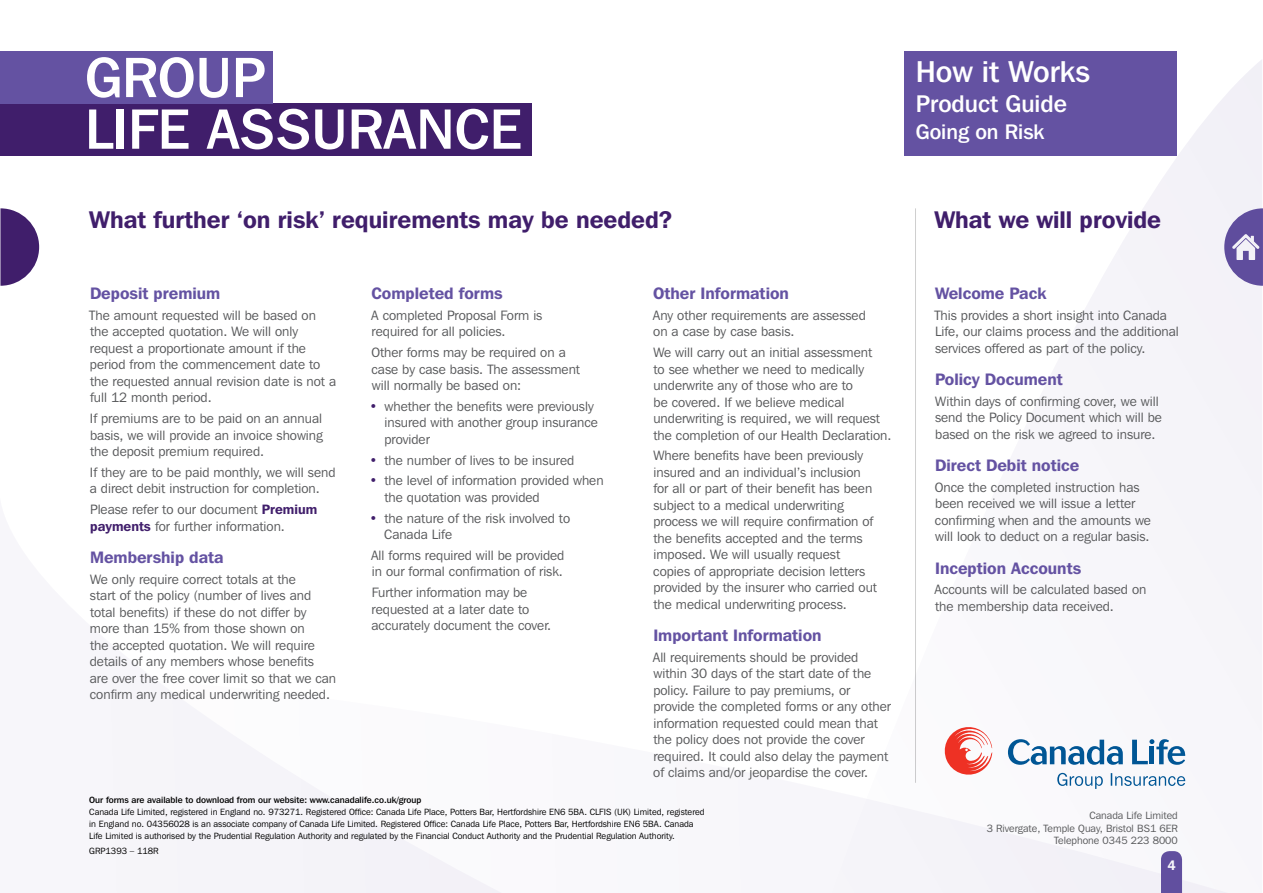
<style>
.page{position:relative;width:1263px;height:893px;background:#fff}
.page>*{position:absolute;margin:0;border:0;box-sizing:border-box;transform-origin:0 0}
.t1{font:500 56.55px "Franklin Gothic IT Cby BT";color:#fff}
.t2{font:500 30px "Franklin Gothic IT Cby BT";color:#fff}
.t3{font:600 24px "Franklin Gothic IT Cby BT";color:#401e6b}
.t4{font:500 24px "Franklin Gothic IT Cby BT";color:#fff}
.t5{font:500 21px "Franklin Gothic IT Cby BT";color:#fff}
.t6{font:600 16.5px "Franklin Gothic IT Cby BT";color:#6452a2}
.t7{font:13.5px/16.5px "Franklin Gothic IT Cby BT";color:#58595b}
.t8{font:600 13.5px "Franklin Gothic IT Cby BT";color:#fff}
.t9{font:10.5px/12.6px "Franklin Gothic IT Cby BT";color:#58595b;text-align:right}
.t10{font:9px/12px "Franklin Gothic IT Cby BT";color:#000}
.t11{font:500 9px "Franklin Gothic IT Cby BT";color:#000}
.s1{font-weight:600;color:#401e6b}
.s2{color:#401e6b}
</style>
<div class="page">
<svg style="left:172px;top:693px;width:329px;height:200px"></svg>
<div style="left:0;top:103px;width:531px;height:53px;background:#401e6b"></div>
<div style="left:0;top:51px;width:272px;height:52px;background:#6452a2"></div>
<div style="left:904px;top:51px;width:272px;height:105px;background:#6452a2"></div>
<svg style="left:0;top:208px;width:39px;height:78px"></svg>
<svg style="left:1262px;top:208px;width:1px;height:78px"></svg>
<svg style="left:841px;top:59px;width:421px;height:834px"></svg>
<hr style="left:915px;top:208px;width:1px;height:575px;background:#000">
<svg style="left:945px;top:727px;width:47px;height:51px"></svg>
<svg style="left:1008px;top:739px;width:115px;height:26px"></svg>
<svg style="left:1132px;top:739px;width:53px;height:26px"></svg>
<svg style="left:1057px;top:773px;width:128px;height:16px"></svg>
<h1 class="t1" style="left:85px;top:42px;width:182px">GROUP</h1>
<h2 class="t2" style="left:916px;top:53px;width:176px">How it Works</h2>
<h3 class="t4" style="left:916px;top:89px;width:153px">Product Guide</h3>
<h3 class="t5" style="left:916px;top:119px;width:130px">Going on Risk</h3>
<h1 class="t1" style="left:85px;top:94px;width:438px">LIFE ASSURANCE</h1>
<h3 class="t3" style="left:89px;top:204px;width:584px">What further ‘on risk’ requirements may be needed?</h3>
<h3 class="t3" style="left:934px;top:204px;width:228px">What we will provide</h3>
<p class="t6" style="left:90px;top:283px;width:132px">Deposit premium</p>
<p class="t7" style="left:89px;top:307px;width:248px">The amount requested will be based on the accepted quotation. We will only request a proportionate amount if the period from the commencement date to the requested annual revision date is not a full 12 month period.</p>
<p class="t7" style="left:90px;top:410px;width:234px;text-align:justify">If premiums are to be paid on an annual basis, we will provide an invoice showing the deposit premium required.</p>
<p class="t7" style="left:90px;top:464px;width:247px">If they are to be paid monthly, we will send a direct debit instruction for completion.</p>
<p class="t7" style="left:90px;top:501px;width:229px">Please refer to our document <span class="s1">Premium payments</span> for further information.</p>
<p class="t6" style="left:90px;top:547px;width:135px">Membership data</p>
<p class="t7" style="left:90px;top:570px;width:248px">We only require correct totals at the<br>start of the policy (number of lives and total benefits) if these do not differ by more than 15% from those shown on<br>the accepted quotation. We will require details of any members whose benefits<br>are over the free cover limit so that we can confirm any medical underwriting needed.</p>
<p class="t6" style="left:371px;top:283px;width:133px">Completed forms</p>
<p class="t7" style="left:371px;top:307px;width:173px">A completed Proposal Form is required for all policies.</p>
<p class="t7" style="left:371px;top:344px;width:210px">Other forms may be required on a case by case basis. The assessment will normally be based on:</p>
<p class="t7" style="left:384px;top:398px;width:215px;text-indent:-15px"><span class="s2">•</span> whether the benefits were previously insured with another group insurance provider</p>
<p class="t7" style="left:369px;top:451px;width:206px"><span class="s2">•</span> the number of lives to be insured</p>
<p class="t7" style="left:384px;top:472px;width:221px;text-indent:-15px"><span class="s2">•</span> the level of information provided when the quotation was provided</p>
<p class="t7" style="left:384px;top:509px;width:188px;text-indent:-15px"><span class="s2">•</span> the nature of the risk involved to<br>Canada Life</p>
<p class="t7" style="left:371px;top:547px;width:195px">All forms required will be provided in our formal confirmation of risk.</p>
<p class="t7" style="left:371px;top:584px;width:181px">Further information may be requested at a later date to accurately document the cover.</p>
<p class="t6" style="left:653px;top:283px;width:137px">Other Information</p>
<p class="t7" style="left:653px;top:307px;width:215px">Any other requirements are assessed on a case by case basis.</p>
<p class="t7" style="left:653px;top:344px;width:240px">We will carry out an initial assessment<br>to see whether we need to medically underwrite any of those who are to<br>be covered. If we believe medical underwriting is required, we will request the completion of our Health Declaration.</p>
<p class="t7" style="left:653px;top:447px;width:225px">Where benefits have been previously insured and an individual’s inclusion for all or part of their benefit has been subject to a medical underwriting process we will require confirmation of the benefits accepted and the terms imposed. We will usually request copies of appropriate decision letters provided by the insurer who carried out the medical underwriting process.</p>
<p class="t6" style="left:653px;top:625px;width:170px">Important Information</p>
<p class="t7" style="left:653px;top:649px;width:240px">All requirements should be provided within 30 days of the start date of the policy. Failure to pay premiums, or provide the completed forms or any other information requested could mean that the policy does not provide the cover required. It could also delay the payment of claims and/or jeopardise the cover.</p>
<p class="t11" style="left:89px;top:794px;width:334px">Our forms are available to download from our website: www.canadalife.co.uk/group</p>
<p class="t10" style="left:89px;top:805px;width:617px">Canada Life Limited, registered in England no. 973271. Registered Office: Canada Life Place, Potters Bar, Hertfordshire EN6 5BA. CLFIS (UK) Limited, registered in England no. 04356028 is an associate company of Canada Life Limited. Registered Office: Canada Life Place, Potters Bar, Hertfordshire EN6 5BA. Canada<br>Life Limited is authorised by the Prudential Regulation Authority and regulated by the Financial Conduct Authority and the Prudential Regulation Authority.</p>
<p class="t10" style="left:89px;top:844px;width:71px">GRP1393 – 118R</p>
<p class="t6" style="left:935px;top:283px;width:113px">Welcome Pack</p>
<p class="t7" style="left:934px;top:307px;width:246px">This provides a short insight into Canada<br>Life, our claims process and the additional services offered as part of the policy.</p>
<p class="t6" style="left:935px;top:369px;width:129px">Policy Document</p>
<p class="t7" style="left:935px;top:393px;width:228px">Within days of confirming cover, we will send the Policy Document which will be based on the risk we agreed to insure.</p>
<p class="t6" style="left:935px;top:455px;width:146px">Direct Debit notice</p>
<p class="t7" style="left:935px;top:479px;width:218px">Once the completed instruction has been received we will issue a letter confirming when and the amounts we will look to deduct on a regular basis.</p>
<p class="t6" style="left:935px;top:557px;width:148px">Inception Accounts</p>
<p class="t7" style="left:934px;top:581px;width:214px">Accounts will be calculated based on the membership data received.</p>
<p class="t9" style="left:987px;top:809px;width:192px">Canada Life Limited<br>3 Rivergate, Temple Quay, Bristol BS1 6ER<br>Telephone 0345 223 8000</p>
<p class="t8" style="left:1167px;top:857px;width:10px">4</p>
</div>
